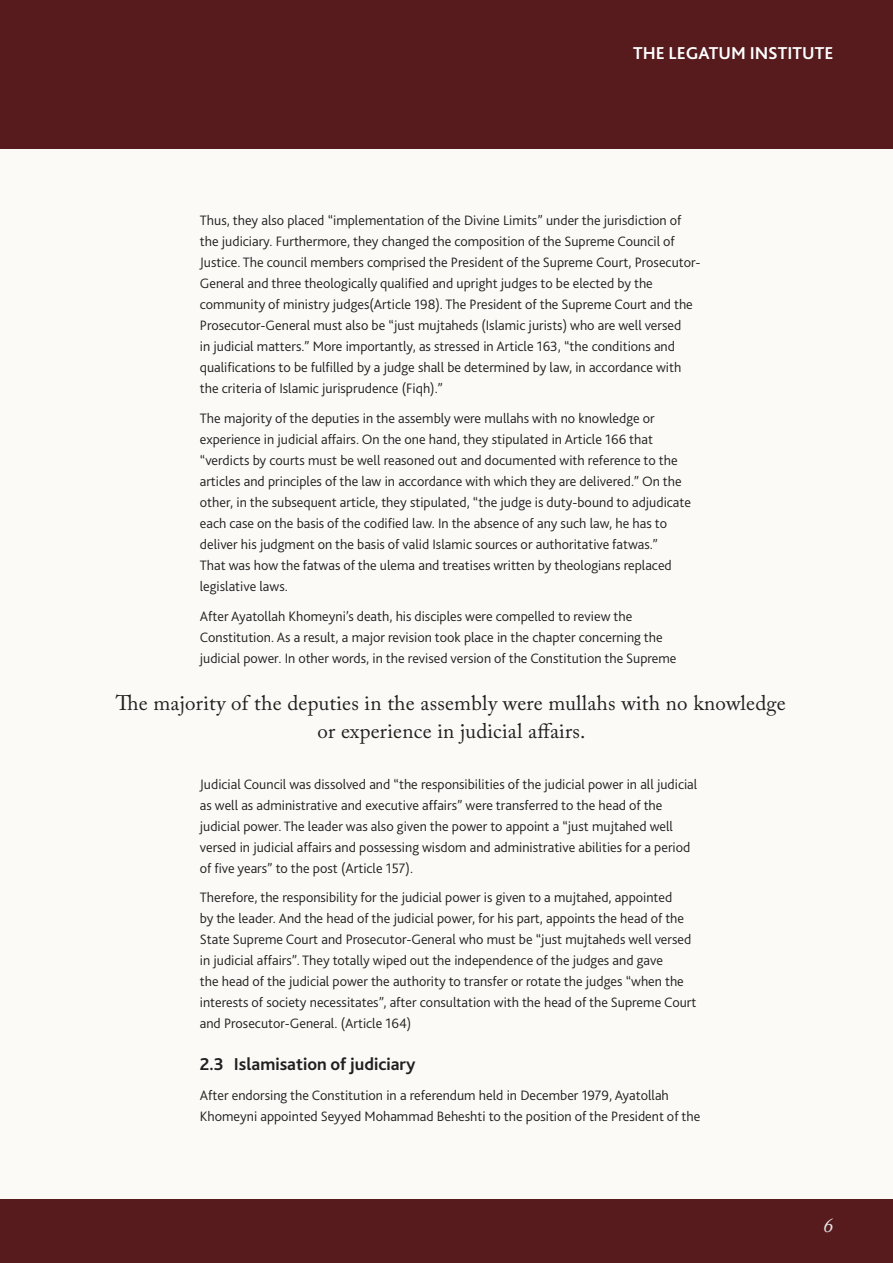
<style>
.page{position:relative;width:893px;height:1263px;background:#fff}
.page>*{position:absolute;margin:0;border:0;box-sizing:border-box;transform-origin:0 0}
.Pull_out_quote{font:21px/28.5px "Adobe Caslon Pro";letter-spacing:.01em;color:#231f20;text-align:center}
.t1{font:italic 21px "Adobe Caslon Pro";color:#e6e7e9}
.Sub_titles{font:700 18px "Bliss 2";color:#231f20}
.t2{font:700 18px "Bliss 2";color:#fff}
.Body{font:300 14.25px/21px "Bliss 2";color:#231f20}
</style>
<div class="page">
<div style="left:0;top:132px;width:893px;height:1080px;background:#fbfaf7"></div>
<div style="left:0;top:0;width:893px;height:149px;background:#571b1e"></div>
<div style="left:0;top:1199px;width:893px;height:64px;background:#571b1e"></div>
<p class="t2" style="left:633px;top:42px;width:202px">THE LEGATUM INSTITUTE</p>
<p class="Body" style="left:200px;top:210px;width:502px">Thus, they also placed “implementation of the Divine Limits” under the jurisdiction of the judiciary. Furthermore, they changed the composition of the Supreme Council of Justice. The council members comprised the President of the Supreme Court, Prosecutor-General and three theologically qualified and upright judges to be elected by the community of ministry judges(Article 198). The President of the Supreme Court and the Prosecutor-General must also be “just mujtaheds (Islamic jurists) who are well versed<br>in judicial matters.” More importantly, as stressed in Article 163, “the conditions and qualifications to be fulfilled by a judge shall be determined by law, in accordance with the criteria of Islamic jurisprudence (Fiqh).”</p>
<p class="Body" style="left:200px;top:407px;width:493px">The majority of the deputies in the assembly were mullahs with no knowledge or experience in judicial affairs. On the one hand, they stipulated in Article 166 that “verdicts by courts must be well reasoned out and documented with reference to the articles and principles of the law in accordance with which they are delivered.” On the other, in the subsequent article, they stipulated, “the judge is duty-bound to adjudicate each case on the basis of the codified law. In the absence of any such law, he has to deliver his judgment on the basis of valid Islamic sources or authoritative fatwas.”<br>That was how the fatwas of the ulema and treatises written by theologians replaced legislative laws.</p>
<p class="Body" style="left:200px;top:605px;width:478px">After Ayatollah Khomeyni’s death, his disciples were compelled to review the<br>Constitution. As a result, a major revision took place in the chapter concerning the judicial power. In other words, in the revised version of the Constitution the Supreme</p>
<p class="Pull_out_quote" style="left:116px;top:688px;width:671px">The majority of the deputies in the assembly were mullahs with no knowledge or experience in judicial affairs.</p>
<p class="Body" style="left:200px;top:773px;width:499px">Judicial Council was dissolved and “the responsibilities of the judicial power in all judicial as well as administrative and executive affairs” were transferred to the head of the judicial power. The leader was also given the power to appoint a “just mujtahed well versed in judicial affairs and possessing wisdom and administrative abilities for a period of five years” to the post (Article 157).</p>
<p class="Body" style="left:200px;top:886px;width:498px">Therefore, the responsibility for the judicial power is given to a mujtahed, appointed<br>by the leader. And the head of the judicial power, for his part, appoints the head of the State Supreme Court and Prosecutor-General who must be “just mujtaheds well versed in judicial affairs”. They totally wiped out the independence of the judges and gave<br>the head of the judicial power the authority to transfer or rotate the judges “when the interests of society necessitates”, after consultation with the head of the Supreme Court and Prosecutor-General. (Article 164)</p>
<p class="Sub_titles" style="left:200px;top:1053px;width:217px">2.3 Islamisation of judiciary</p>
<p class="Body" style="left:200px;top:1084px;width:502px">After endorsing the Constitution in a referendum held in December 1979, Ayatollah<br>Khomeyni appointed Seyyed Mohammad Beheshti to the position of the President of the</p>
<h1 class="t1" style="left:823px;top:1212px;width:12px">6</h1>
</div>
